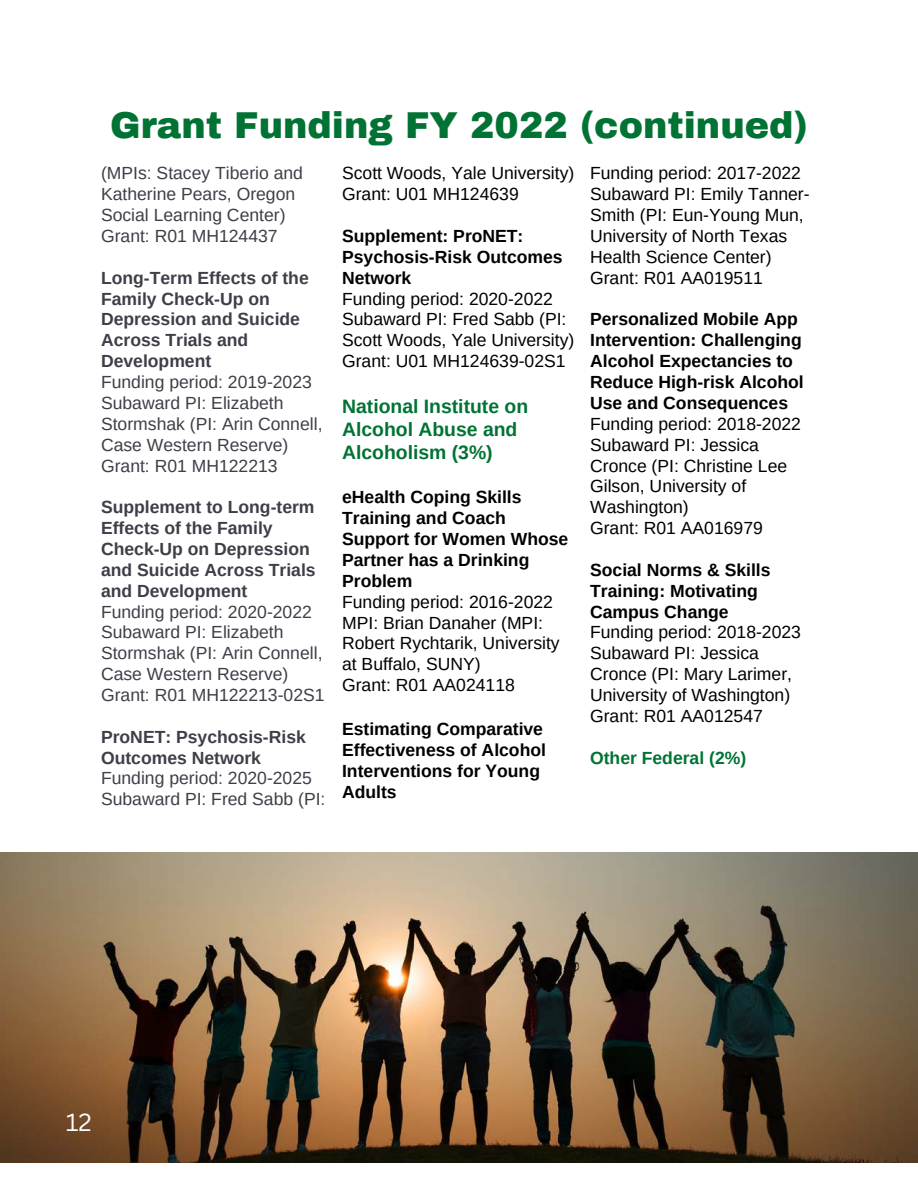
<style>
.page{position:relative;width:918px;height:1188px;background:#fff}
.page>*{position:absolute;margin:0;border:0;box-sizing:border-box;transform-origin:0 0}
.t1{font:900 36.6px "Archivo";color:#007334}
.t2{font:24.15px "Canva Sans";color:#fff}
.t3{font:700 19.35px/23.1px "Arimo";color:#007334}
.t4{font:17.55px/20.9px "Arimo";color:#000}
.t5{font:700 17.55px/20.9px "Arimo";color:#000}
.t6{font:17.55px/20.9px "Arimo";color:#403d48}
.t7{font:700 17.55px/20.9px "Arimo";color:#403d48}
.t8{font:700 17.55px "Arimo";color:#007334}
</style>
<div class="page">
<img style="left:0;top:853px;width:918px;height:309px">
<h1 class="t1" style="left:110px;top:106px;width:699px">Grant Funding FY 2022 (continued)</h1>
<p class="t6" style="left:101px;top:163px;width:203px">(MPIs: Stacey Tiberio and<br>Katherine Pears, Oregon<br>Social Learning Center)<br>Grant: R01 MH124437</p>
<p class="t7" style="left:101px;top:267px;width:209px">Long-Term Effects of the<br>Family Check-Up on<br>Depression and Suicide<br>Across Trials and<br>Development</p>
<p class="t6" style="left:101px;top:372px;width:223px">Funding period: 2019-2023<br>Subaward PI: Elizabeth<br>Stormshak (PI: Arin Connell,<br>Case Western Reserve)<br>Grant: R01 MH122213</p>
<p class="t7" style="left:101px;top:497px;width:216px">Supplement to Long-term<br>Effects of the Family<br>Check-Up on Depression and Suicide Across Trials and Development</p>
<p class="t6" style="left:101px;top:601px;width:225px">Funding period: 2020-2022<br>Subaward PI: Elizabeth<br>Stormshak (PI: Arin Connell,<br>Case Western Reserve)<br>Grant: R01 MH122213-02S1</p>
<p class="t7" style="left:101px;top:726px;width:206px">ProNET: Psychosis-Risk<br>Outcomes Network</p>
<p class="t6" style="left:101px;top:768px;width:226px">Funding period: 2020-2025<br>Subaward PI: Fred Sabb (PI:</p>
<p class="t4" style="left:342px;top:163px;width:234px">Scott Woods, Yale University)<br>Grant: U01 MH124639</p>
<p class="t5" style="left:342px;top:225px;width:222px">Supplement: ProNET:<br>Psychosis-Risk Outcomes<br>Network</p>
<p class="t4" style="left:342px;top:288px;width:234px">Funding period: 2020-2022<br>Subaward PI: Fred Sabb (PI:<br>Scott Woods, Yale University)<br>Grant: U01 MH124639-02S1</p>
<p class="t3" style="left:342px;top:395px;width:188px">National Institute on<br>Alcohol Abuse and<br>Alcoholism (3%)</p>
<p class="t5" style="left:342px;top:487px;width:228px">eHealth Coping Skills<br>Training and Coach<br>Support for Women Whose<br>Partner has a Drinking<br>Problem</p>
<p class="t4" style="left:342px;top:591px;width:219px">Funding period: 2016-2022<br>MPI: Brian Danaher (MPI:<br>Robert Rychtarik, University at Buffalo, SUNY)<br>Grant: R01 AA024118</p>
<p class="t5" style="left:342px;top:719px;width:205px">Estimating Comparative<br>Effectiveness of Alcohol<br>Interventions for Young<br>Adults</p>
<p class="t4" style="left:590px;top:163px;width:221px">Funding period: 2017-2022<br>Subaward PI: Emily Tanner-<br>Smith (PI: Eun-Young Mun,<br>University of North Texas<br>Health Science Center)<br>Grant: R01 AA019511</p>
<p class="t5" style="left:590px;top:309px;width:215px">Personalized Mobile App<br>Intervention: Challenging<br>Alcohol Expectancies to<br>Reduce High-risk Alcohol<br>Use and Consequences</p>
<p class="t4" style="left:590px;top:413px;width:212px">Funding period: 2018-2022<br>Subaward PI: Jessica<br>Cronce (PI: Christine Lee<br>Gilson, University of<br>Washington)<br>Grant: R01 AA016979</p>
<p class="t5" style="left:590px;top:559px;width:182px">Social Norms &amp; Skills<br>Training: Motivating<br>Campus Change</p>
<p class="t4" style="left:590px;top:622px;width:212px">Funding period: 2018-2023<br>Subaward PI: Jessica<br>Cronce (PI: Mary Larimer,<br>University of Washington)<br>Grant: R01 AA012547</p>
<p class="t8" style="left:590px;top:748px;width:158px">Other Federal (2%)</p>
<h2 class="t2" style="left:66px;top:1105px;width:28px">12</h2>
</div>
